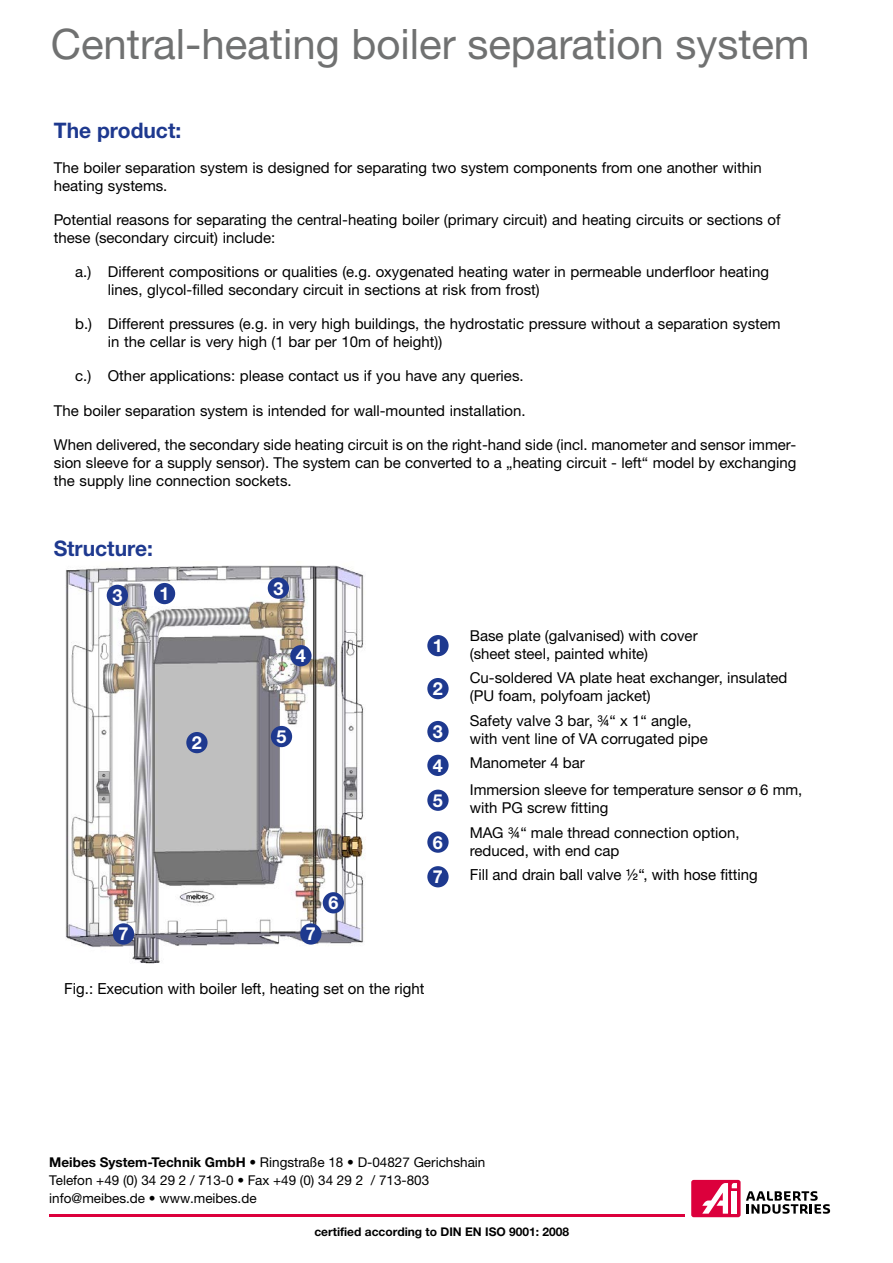
<style>
.page{position:relative;width:893px;height:1263px;background:#fff}
.page>*{position:absolute;margin:0;border:0;box-sizing:border-box;transform-origin:0 0}
.t1{font:42px "Helvetica Neue LTW1 G";color:#707171}
.t2{font:700 21.45px "Helvetica Neue LTW1 G";color:#1e398f}
.t3{font:700 18px/34.3px "Helvetica Neue LTW1 G";color:#fff;text-align:justify}
.t4{font:15.3px "Helvetica Neue LTW1 G";color:#000}
.t5{font:15px/18px "Helvetica Neue LTW1 G";color:#000}
.t6{font:13.5px/18px "Helvetica Neue LTW1 G";color:#000}
.t7{font:700 12px "Helvetica Neue LTW1 G";color:#000}
.s1{font-weight:700}
</style>
<div class="page">
<img style="left:65px;top:565px;width:301px;height:399px">
<div style="left:154px;top:583px;width:21px;height:21px;background:#1e398f;border-radius:50%"></div>
<div style="left:427px;top:635px;width:22px;height:21px;background:#1e398f;border-radius:50%"></div>
<div style="left:427px;top:678px;width:22px;height:21px;background:#1e398f;border-radius:50%"></div>
<div style="left:427px;top:721px;width:22px;height:21px;background:#1e398f;border-radius:50%"></div>
<div style="left:427px;top:755px;width:22px;height:21px;background:#1e398f;border-radius:50%"></div>
<div style="left:427px;top:790px;width:22px;height:21px;background:#1e398f;border-radius:50%"></div>
<div style="left:427px;top:831px;width:22px;height:22px;background:#1e398f;border-radius:50%"></div>
<div style="left:427px;top:866px;width:22px;height:21px;background:#1e398f;border-radius:50%"></div>
<div style="left:186px;top:732px;width:22px;height:21px;background:#1e398f;border-radius:50%"></div>
<div style="left:268px;top:577px;width:21px;height:22px;background:#1e398f;border-radius:50%"></div>
<div style="left:290px;top:645px;width:22px;height:21px;background:#1e398f;border-radius:50%"></div>
<div style="left:271px;top:726px;width:21px;height:21px;background:#1e398f;border-radius:50%"></div>
<div style="left:323px;top:892px;width:21px;height:21px;background:#1e398f;border-radius:50%"></div>
<div style="left:300px;top:923px;width:21px;height:21px;background:#1e398f;border-radius:50%"></div>
<div style="left:113px;top:923px;width:21px;height:21px;background:#1e398f;border-radius:50%"></div>
<div style="left:107px;top:585px;width:21px;height:21px;background:#1e398f;border-radius:50%"></div>
<svg style="left:746px;top:1191px;width:84px;height:23px"></svg>
<div style="left:691px;top:1180px;width:50px;height:37px;background:#dc003c;border-radius:2px"></div>
<svg style="left:702px;top:1183px;width:35px;height:31px"></svg>
<hr style="left:49px;top:1214px;width:636px;height:2px;background:#dc003c">
<h1 class="t1" style="left:51px;top:18px;width:761px">Central-heating boiler separation system</h1>
<h2 class="t2" style="left:54px;top:117px;width:129px">The product:</h2>
<p class="t5" style="left:54px;top:158px;width:709px">The boiler separation system is designed for separating two system components from one another within heating systems.</p>
<p class="t5" style="left:54px;top:210px;width:728px">Potential reasons for separating the central-heating boiler (primary circuit) and heating circuits or sections of these (secondary circuit) include:</p>
<p class="t5" style="left:108px;top:262px;width:663px;text-indent:-33px">a.) Different compositions or qualities (e.g. oxygenated heating water in permeable underfloor heating lines, glycol-filled secondary circuit in sections at risk from frost)</p>
<p class="t5" style="left:108px;top:315px;width:674px;text-indent:-33px">b.) Different pressures (e.g. in very high buildings, the hydrostatic pressure without a separation system in the cellar is very high (1 bar per 10m of height))</p>
<p class="t5" style="left:75px;top:367px;width:450px">c.) Other applications: please contact us if you have any queries.</p>
<p class="t5" style="left:54px;top:401px;width:473px">The boiler separation system is intended for wall-mounted installation.</p>
<p class="t5" style="left:54px;top:435px;width:744px;text-align:justify">When delivered, the secondary side heating circuit is on the right-hand side (incl. manometer and sensor immer&shy;sion sleeve for a supply sensor). The system can be converted to a „heating circuit - left“ model by exchanging the supply line connection sockets.</p>
<h2 class="t2" style="left:54px;top:535px;width:101px">Structure:</h2>
<p class="t3" style="left:112px;top:578px;width:12px">3</p>
<p class="t3" style="left:160px;top:576px;width:12px">1</p>
<p class="t3" style="left:192px;top:725px;width:12px">2</p>
<p class="t3" style="left:273px;top:571px;width:12px">3</p>
<p class="t3" style="left:296px;top:638px;width:12px">4</p>
<p class="t3" style="left:276px;top:719px;width:12px">5</p>
<p class="t3" style="left:119px;top:917px;width:12px">7</p>
<p class="t3" style="left:306px;top:917px;width:12px">7</p>
<p class="t3" style="left:328px;top:885px;width:12px">6</p>
<p class="t3" style="left:433px;top:628px;width:12px">1</p>
<p class="t3" style="left:433px;top:671px;width:12px">2</p>
<p class="t3" style="left:433px;top:714px;width:12px">3<br>4<br>5</p>
<p class="t3" style="left:433px;top:825px;width:12px">6<br>7</p>
<p class="t4" style="left:64px;top:979px;width:362px">Fig.: Execution with boiler left, heating set on the right</p>
<p class="t5" style="left:470px;top:626px;width:229px">Base plate (galvanised) with cover (sheet steel, painted white)</p>
<p class="t5" style="left:470px;top:669px;width:319px">Cu-soldered VA plate heat exchanger, insulated (PU foam, polyfoam jacket)</p>
<p class="t5" style="left:470px;top:711px;width:240px">Safety valve 3 bar, ¾“ x 1“ angle, with vent line of VA corrugated pipe</p>
<p class="t5" style="left:470px;top:749px;width:334px;line-height:27px">Manometer 4 bar<br>Immersion sleeve for temperature sensor ø 6 mm,</p>
<p class="t5" style="left:470px;top:795px;width:271px;line-height:24.5px">with PG screw fitting<br>MAG ¾“ male thread connection option,</p>
<p class="t5" style="left:470px;top:841px;width:151px">reduced, with end cap</p>
<p class="t4" style="left:470px;top:865px;width:290px">Fill and drain ball valve ½“, with hose fitting</p>
<p class="t6" style="left:49px;top:1153px;width:438px"><span class="s1">Meibes System-Technik GmbH</span> • Ringstraße 18 • D-04827 Gerichshain<br>Telefon +49 (0) 34 29 2 / 713-0 • Fax +49 (0) 34 29 2 / 713-803 info@meibes.de • www.meibes.de</p>
<p class="t7" style="left:314px;top:1225px;width:256px">certified according to DIN EN ISO 9001: 2008</p>
</div>
